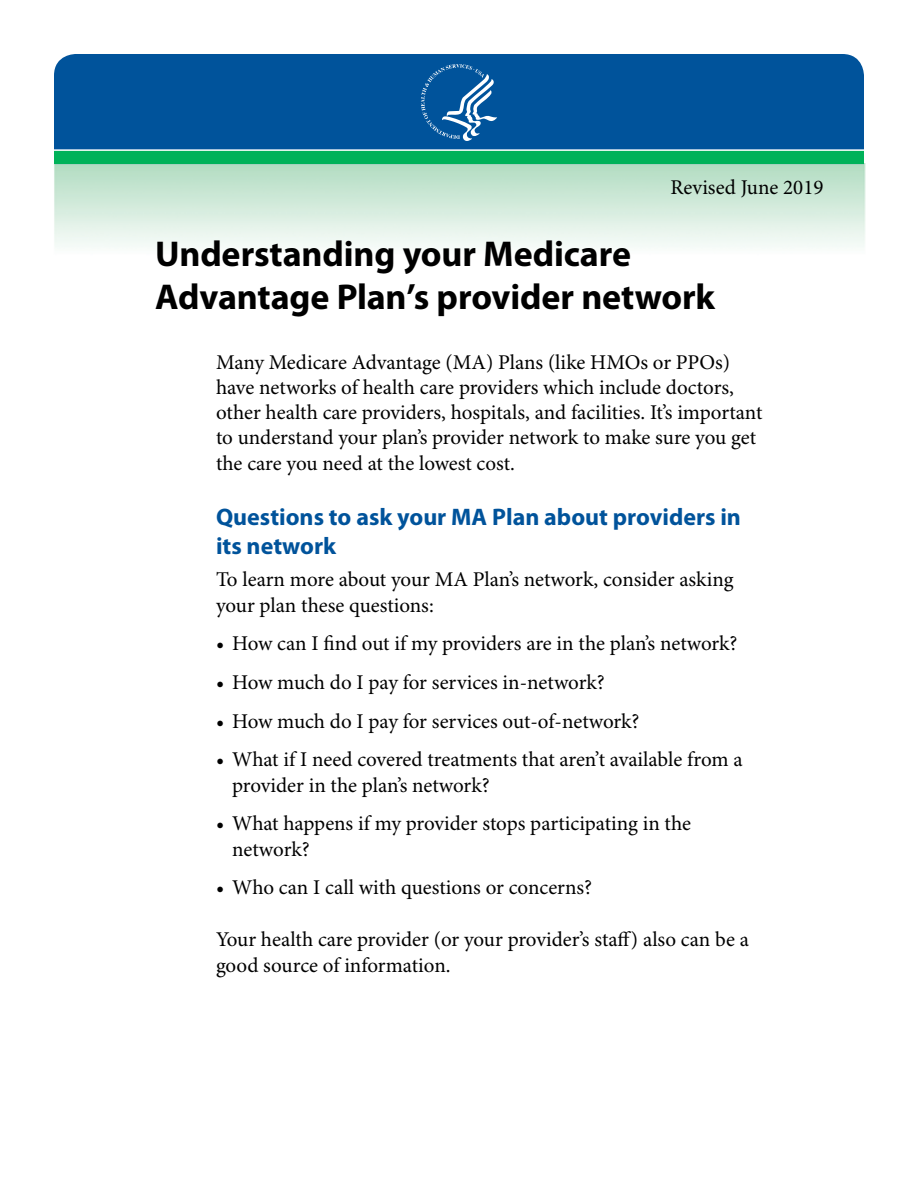
<style>
.page{position:relative;width:918px;height:1188px;background:#fff}
.page>*{position:absolute;margin:0;border:0;box-sizing:border-box;transform-origin:0 0}
.Heading_1{font:700 36px/43.2px "Myriad Pro";letter-spacing:-.005em;color:#000}
.Fact_Sheet_Subheader{font:700 24px/28.8px "Myriad Pro";color:#00539b}
.Fact_Sheet_Text{font:21px/25.2px "Minion Pro";letter-spacing:-.005em;color:#000}
</style>
<div class="page">
<div style="left:54px;top:54px;width:810px;height:95px;background:#00539b"></div>
<div style="left:54px;top:150px;width:810px;height:14px;background:#00b259"></div>
<hr style="left:54px;top:149px;width:810px;height:2px;background:#fff">
<svg style="left:421px;top:64px;width:76px;height:77px;background:#2a6fab"></svg>
<p class="Fact_Sheet_Text" style="left:670px;top:176px;width:155px">Revised June 2019</p>
<h1 class="Heading_1" style="left:155px;top:232px;width:561px">Understanding your Medicare<br>Advantage Plan’s provider network</h1>
<p class="Fact_Sheet_Text" style="left:216px;top:350px;width:548px">Many Medicare Advantage (MA) Plans (like HMOs or PPOs) have networks of health care providers which include doctors, other health care providers, hospitals, and facilities. It’s important to understand your plan’s provider network to make sure you get the care you need at the lowest cost.</p>
<h2 class="Fact_Sheet_Subheader" style="left:216px;top:503px;width:527px">Questions to ask your MA Plan about providers in its network</h2>
<p class="Fact_Sheet_Text" style="left:216px;top:568px;width:519px">To learn more about your MA Plan’s network, consider asking your plan these questions:</p>
<p class="Fact_Sheet_Text" style="left:216px;top:632px;width:523px">• How can I find out if my providers are in the plan’s network?</p>
<p class="Fact_Sheet_Text" style="left:216px;top:671px;width:390px">• How much do I pay for services in-network?</p>
<p class="Fact_Sheet_Text" style="left:216px;top:709px;width:425px">• How much do I pay for services out-of-network?</p>
<p class="Fact_Sheet_Text" style="left:232px;top:748px;width:512px;text-indent:-16px">• What if I need covered treatments that aren’t available from a provider in the plan’s network?</p>
<p class="Fact_Sheet_Text" style="left:232px;top:812px;width:460px;text-indent:-16px">• What happens if my provider stops participating in the network?</p>
<p class="Fact_Sheet_Text" style="left:216px;top:876px;width:378px">• Who can I call with questions or concerns?</p>
<p class="Fact_Sheet_Text" style="left:216px;top:928px;width:534px">Your health care provider (or your provider’s staff) also can be a good source of information.</p>
</div>
